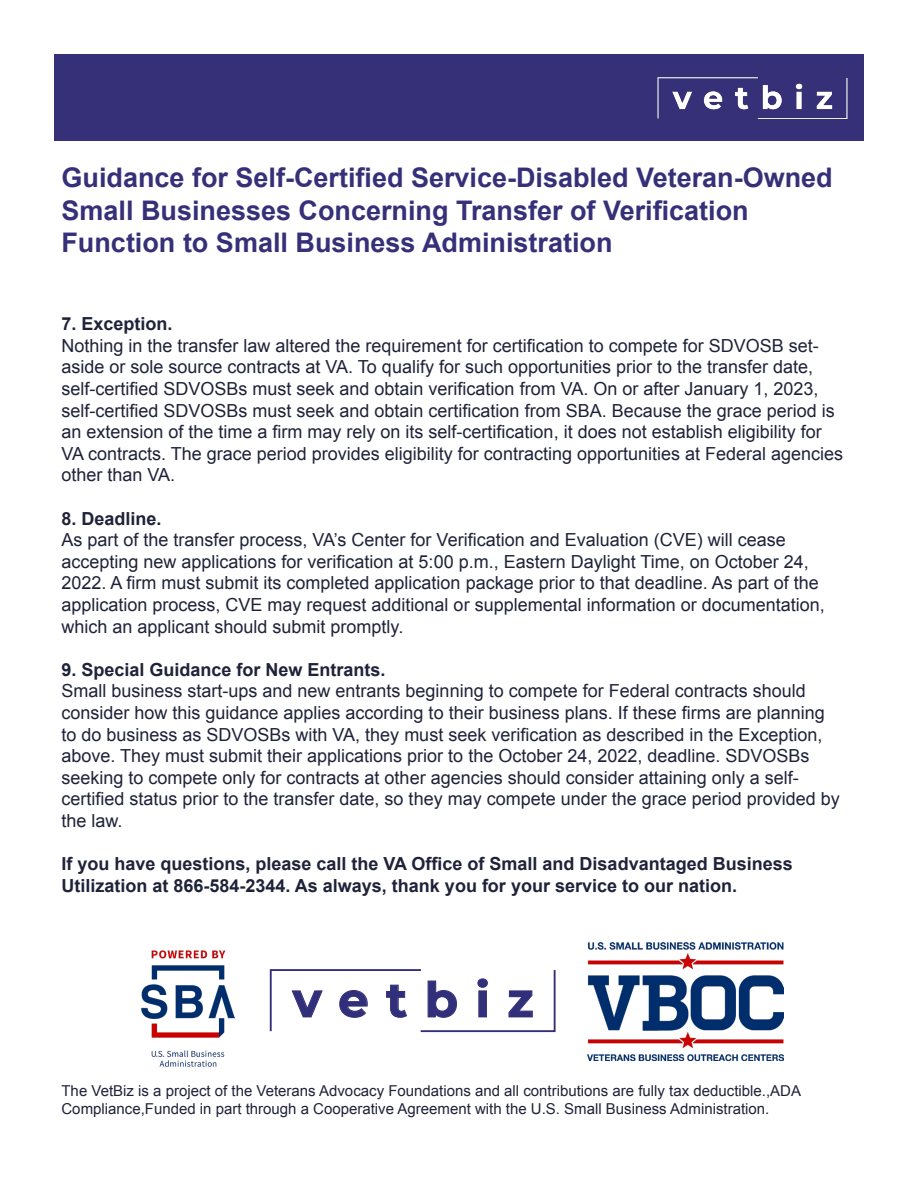
<style>
.page{position:relative;width:918px;height:1188px;background:#fff}
.page>*{position:absolute;margin:0;border:0;box-sizing:border-box;transform-origin:0 0}
.t1{font:700 48.3px "Montserrat";letter-spacing:.36em;color:#322f7a}
.t2{font:700 27px/32.4px "Arial";color:#363079}
.t3{font:18px/21.6px "Arial";color:#1f2339}
.t4{font:700 18px/21.6px "Arial";color:#1f2339}
.t5{font:15px/18px "Arial";color:#1f2339}
</style>
<div class="page">
<div style="left:54px;top:54px;width:810px;height:86px;background:#363079"></div>
<img style="left:657px;top:77px;width:191px;height:43px">
<img style="left:141px;top:951px;width:93px;height:116px">
<img style="left:588px;top:943px;width:196px;height:118px">
<svg style="left:270px;top:969px;width:286px;height:64px"></svg>
<p class="t2" style="left:62px;top:163px;width:773px">Guidance for Self-Certified Service-Disabled Veteran-Owned<br>Small Businesses Concerning Transfer of Verification<br>Function to Small Business Administration</p>
<p class="t4" style="left:62px;top:314px;width:113px">7. Exception.</p>
<p class="t3" style="left:62px;top:335px;width:783px">Nothing in the transfer law altered the requirement for certification to compete for SDVOSB set&shy;aside or sole source contracts at VA. To qualify for such opportunities prior to the transfer date, self-certified SDVOSBs must seek and obtain verification from VA. On or after January 1, 2023, self-certified SDVOSBs must seek and obtain certification from SBA. Because the grace period is an extension of the time a firm may rely on its self-certification, it does not establish eligibility for VA contracts. The grace period provides eligibility for contracting opportunities at Federal agencies other than VA.</p>
<p class="t4" style="left:62px;top:508px;width:102px">8. Deadline.</p>
<p class="t3" style="left:62px;top:529px;width:765px">As part of the transfer process, VA’s Center for Verification and Evaluation (CVE) will cease accepting new applications for verification at 5:00 p.m., Eastern Daylight Time, on October 24, 2022. A firm must submit its completed application package prior to that deadline. As part of the application process, CVE may request additional or supplemental information or documentation, which an applicant should submit promptly.</p>
<p class="t4" style="left:62px;top:659px;width:326px">9. Special Guidance for New Entrants.</p>
<p class="t3" style="left:62px;top:680px;width:780px">Small business start-ups and new entrants beginning to compete for Federal contracts should consider how this guidance applies according to their business plans. If these firms are planning to do business as SDVOSBs with VA, they must seek verification as described in the Exception, above. They must submit their applications prior to the October 24, 2022, deadline. SDVOSBs seeking to compete only for contracts at other agencies should consider attaining only a self&shy;certified status prior to the transfer date, so they may compete under the grace period provided by the law.</p>
<p class="t4" style="left:62px;top:854px;width:733px">If you have questions, please call the VA Office of Small and Disadvantaged Business<br>Utilization at 866-584-2344. As always, thank you for your service to our nation.</p>
<p class="t1" style="left:293px;top:965px;width:242px">vetbiz</p>
<p class="t5" style="left:62px;top:1082px;width:741px">The VetBiz is a project of the Veterans Advocacy Foundations and all contributions are fully tax deductible.,ADA<br>Compliance,Funded in part through a Cooperative Agreement with the U.S. Small Business Administration.</p>
</div>
